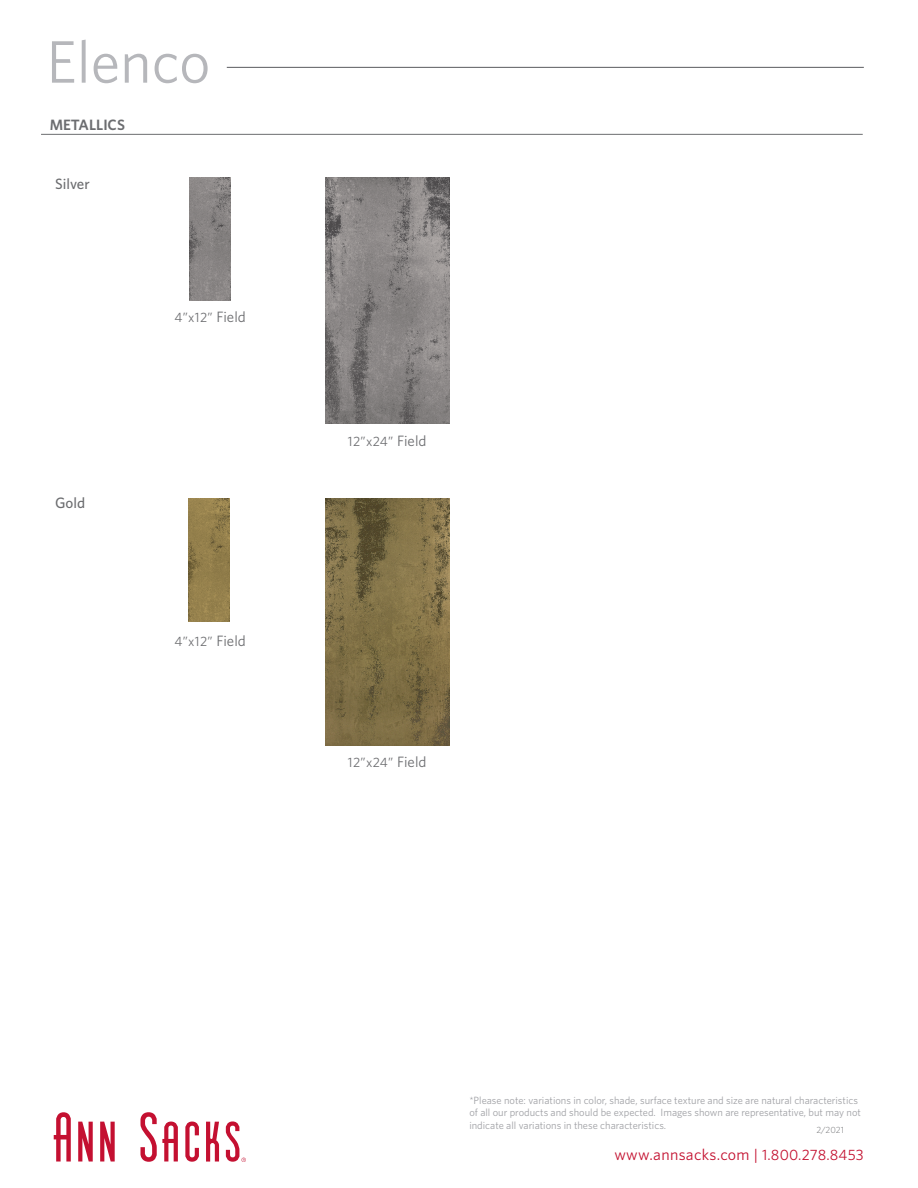
<style>
.page{position:relative;width:918px;height:1188px;background:#fff}
.page>*{position:absolute;margin:0;border:0;box-sizing:border-box;transform-origin:0 0}
.t1{font:60px "Whitney";color:#b6b7bb}
.t2{font:15.9px "Whitney";letter-spacing:.02em;color:#c3102f}
.t3{font:500 15px "Whitney";color:#6c6d70}
.t4{font:600 15px "Whitney";color:#6c6d70}
.t5{font:13.5px "Whitney";letter-spacing:.025em;color:#6c6d70}
.t6{font:10.5px/12.6px "Whitney";color:#a0a1a5}
.t7{font:300 9px "Whitney";color:#6c6d70}
.s1{font-size:15px}
.s2{font-size:15.6px}
</style>
<div class="page">
<hr style="left:227px;top:67px;width:637px;height:1px;background:#6c6d70">
<svg style="left:54px;top:1112px;width:17px;height:50px"></svg>
<svg style="left:140px;top:1112px;width:38px;height:50px"></svg>
<svg style="left:185px;top:1122px;width:14px;height:40px"></svg>
<svg style="left:78px;top:1122px;width:15px;height:40px"></svg>
<svg style="left:100px;top:1122px;width:15px;height:40px"></svg>
<svg style="left:206px;top:1122px;width:13px;height:40px"></svg>
<svg style="left:226px;top:1121px;width:20px;height:41px"></svg>
<img style="left:189px;top:499px;width:41px;height:123px">
<img style="left:325px;top:499px;width:124px;height:246px">
<img style="left:190px;top:177px;width:41px;height:123px">
<img style="left:325px;top:177px;width:124px;height:247px">
<hr style="left:41px;top:134px;width:822px;height:1px;background:#6c6d70">
<h1 class="t1" style="left:46px;top:22px;width:166px">Elenco</h1>
<p class="t4" style="left:50px;top:114px;width:77px">METALLICS</p>
<p class="t3" style="left:55px;top:174px;width:36px">Silver</p>
<p class="t3" style="left:55px;top:492px;width:32px">Gold</p>
<p class="t5" style="left:174px;top:308px;width:73px">4”x12” <span class="s1">Field</span></p>
<p class="t5" style="left:174px;top:632px;width:73px">4”x12” <span class="s1">Field</span></p>
<p class="t5" style="left:348px;top:432px;width:80px">12”x24” <span class="s1">Field</span></p>
<p class="t5" style="left:348px;top:753px;width:80px">12”x24” <span class="s1">Field</span></p>
<p class="t6" style="left:469px;top:1093px;width:393px">*Please note: variations in color, shade, surface texture and size are natural characteristics of all our products and should be expected. Images shown are representative, but may not indicate all variations in these characteristics.</p>
<p class="t7" style="left:816px;top:1123px;width:29px">2/2021</p>
<h2 class="t2" style="left:614px;top:1144px;width:251px">www.annsacks.com <span class="s2">|</span> <span class="s1">1.800.278.8453</span></h2>
</div>
